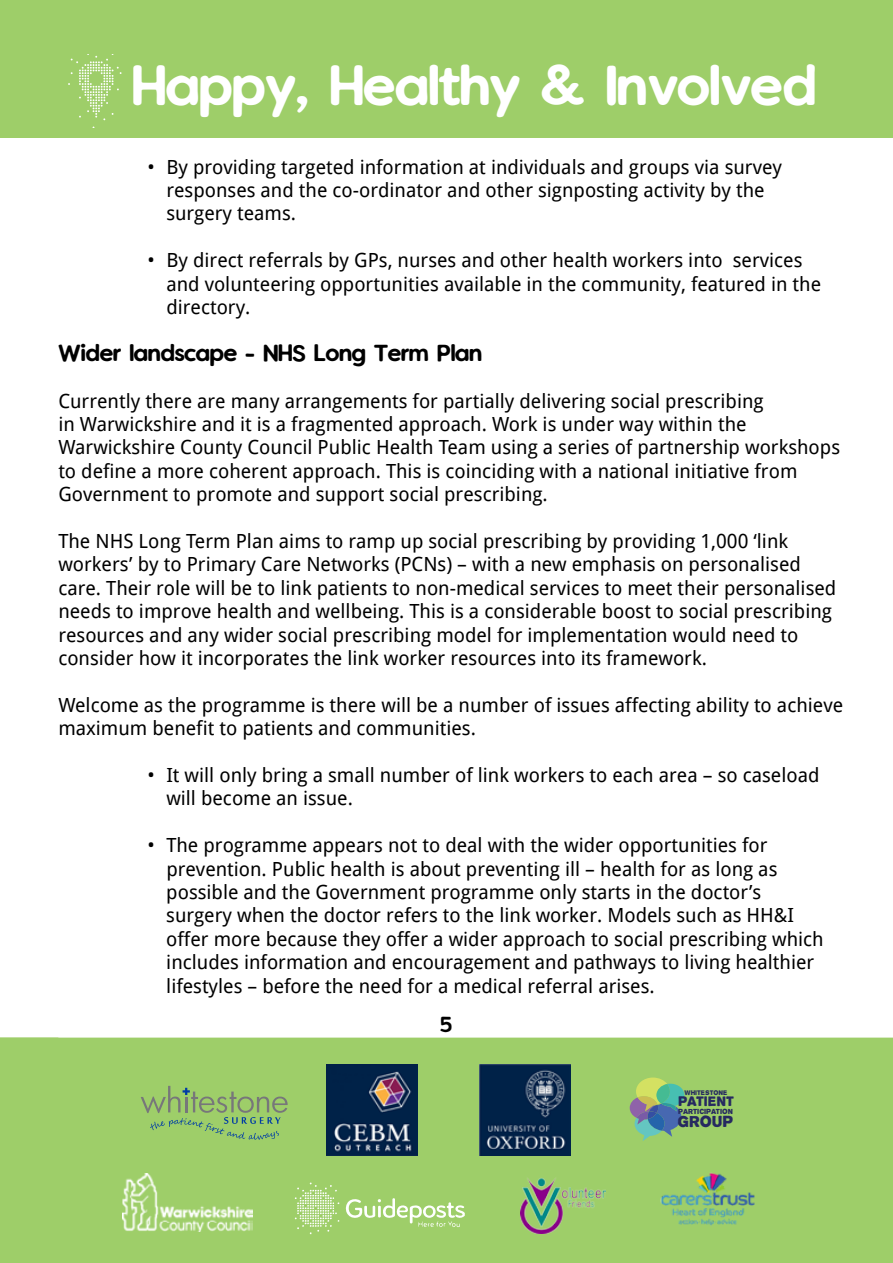
<style>
.page{position:relative;width:893px;height:1263px;background:#fff}
.page>*{position:absolute;margin:0;border:0;box-sizing:border-box;transform-origin:0 0}
.t1{font:46.5px "Vanilla Extract";color:#fff}
.t2{font:19.5px/23.4px "Droid Sans";color:#000}
.t3{font:19.5px "Vanilla Extract";color:#000}
.t4{font:17.55px "Vanilla Extract";color:#000}
.t5{font:13.95px "Propaganda";color:#262960}
.t6{font:12px "Propaganda";color:#262960}
.t7{font:6.45px "Propaganda";color:#262960}
.t8{font:5.85px "Propaganda";color:#262960}
</style>
<div class="page">
<div style="left:58px;top:0;width:835px;height:138px;background:#9ece69"></div>
<div style="left:0;top:0;width:58px;height:138px;background:#9ece69"></div>
<div style="left:58px;top:1037px;width:835px;height:226px;background:#9ece69"></div>
<div style="left:0;top:1037px;width:58px;height:226px;background:#9ece69"></div>
<svg style="left:630px;top:1077px;width:54px;height:64px;background:#7ead8a"></svg>
<img style="left:521px;top:1176px;width:85px;height:58px">
<img style="left:658px;top:1167px;width:98px;height:59px">
<svg style="left:141px;top:1086px;width:147px;height:54px;background:#93be6d"></svg>
<img style="left:123px;top:1173px;width:129px;height:58px">
<svg style="left:295px;top:1182px;width:44px;height:52px;background:#b0d785"></svg>
<svg style="left:345px;top:1198px;width:120px;height:29px;background:#b4d98b"></svg>
<img style="left:326px;top:1065px;width:91px;height:91px">
<img style="left:480px;top:1065px;width:91px;height:91px">
<svg style="left:68px;top:54px;width:54px;height:73px;background:#a8d379"></svg>
<h1 class="t1" style="left:133px;top:53px;width:686px">Happy, Healthy &amp; Involved</h1>
<p class="t2" style="left:166px;top:155px;width:617px;text-indent:-19px">• By providing targeted information at individuals and groups via survey responses and the co-ordinator and other signposting activity by the surgery teams.</p>
<p class="t2" style="left:166px;top:249px;width:656px;text-indent:-19px">• By direct referrals by GPs, nurses and other health workers into services and volunteering opportunities available in the community, featured in the directory.</p>
<p class="t3" style="left:58px;top:339px;width:426px">Wider landscape - NHS Long Term Plan</p>
<p class="t2" style="left:58px;top:389px;width:783px">Currently there are many arrangements for partially delivering social prescribing<br>in Warwickshire and it is a fragmented approach. Work is under way within the Warwickshire County Council Public Health Team using a series of partnership workshops to define a more coherent approach. This is coinciding with a national initiative from Government to promote and support social prescribing.</p>
<p class="t2" style="left:58px;top:530px;width:779px">The NHS Long Term Plan aims to ramp up social prescribing by providing 1,000 ‘link workers’ by to Primary Care Networks (PCNs) – with a new emphasis on personalised care. Their role will be to link patients to non-medical services to meet their personalised needs to improve health and wellbeing. This is a considerable boost to social prescribing resources and any wider social prescribing model for implementation would need to consider how it incorporates the link worker resources into its framework.</p>
<p class="t2" style="left:58px;top:693px;width:786px">Welcome as the programme is there will be a number of issues affecting ability to achieve maximum benefit to patients and communities.</p>
<p class="t2" style="left:166px;top:764px;width:655px;text-indent:-19px">• It will only bring a small number of link workers to each area – so caseload will become an issue.</p>
<p class="t2" style="left:166px;top:834px;width:659px;text-indent:-19px">• The programme appears not to deal with the wider opportunities for prevention. Public health is about preventing ill – health for as long as possible and the Government programme only starts in the doctor’s surgery when the doctor refers to the link worker. Models such as HH&amp;I offer more because they offer a wider approach to social prescribing which includes information and encouragement and pathways to living healthier lifestyles – before the need for a medical referral arises.</p>
<p class="t4" style="left:440px;top:1012px;width:14px">5</p>
<p class="t8" style="left:684px;top:1088px;width:44px">WHITESTONE</p>
<p class="t5" style="left:678px;top:1109px;width:57px">GROUP</p>
<p class="t6" style="left:678px;top:1091px;width:57px">PATIENT</p>
<p class="t7" style="left:678px;top:1105px;width:56px">PARTICIPATION</p>
</div>
